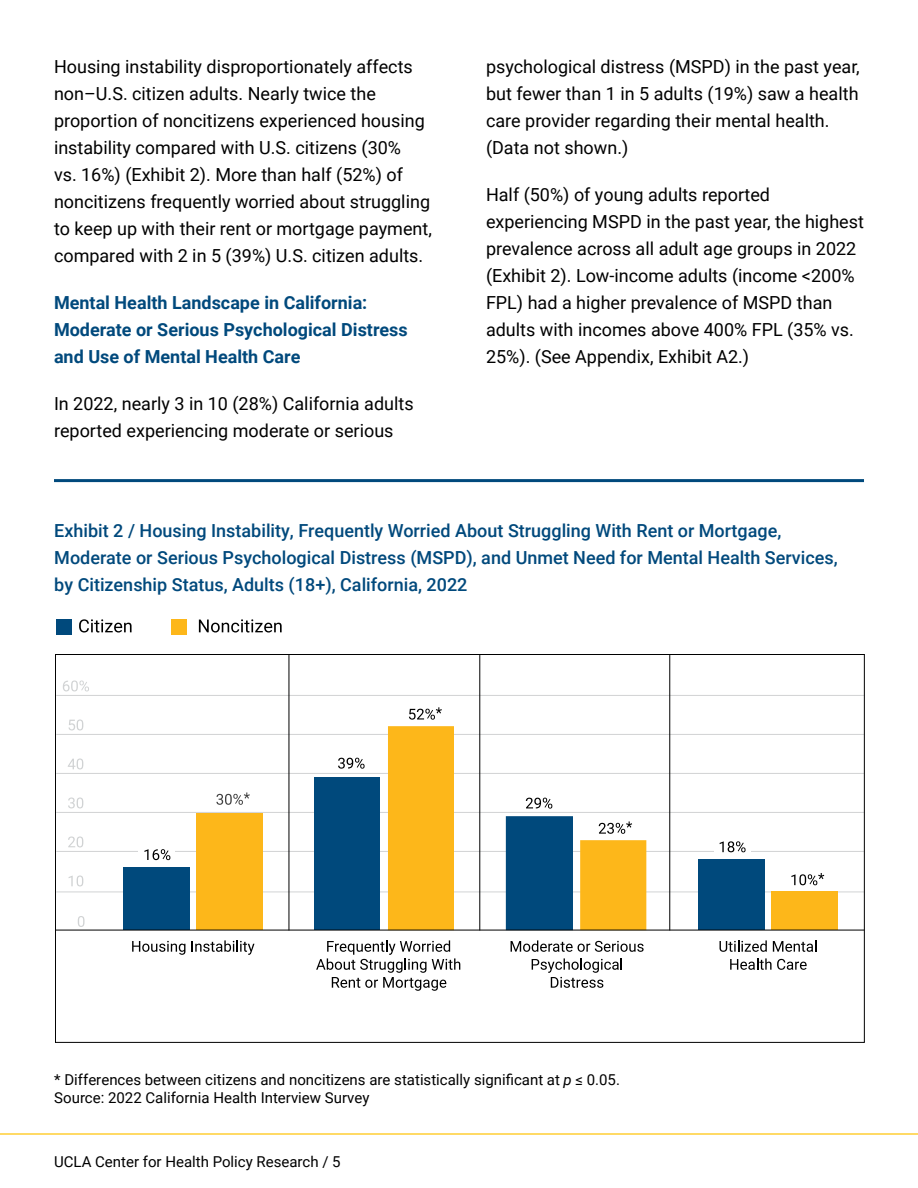
<style>
.page{position:relative;width:918px;height:1188px;background:#fff}
.page>*{position:absolute;margin:0;border:0;box-sizing:border-box;transform-origin:0 0}
.PGS_-_Body_12_18_reg{font:18px/27px "Roboto";color:#000}
.PGS_-_Chart_Title_12_18_med{font:500 18px/27px "Roboto";color:#00497c}
.PGS_-_Body_12_18_reg-2{font:700 18px/27px "Roboto";color:#00497c}
.t1{font:15px/18px "Roboto";color:#000}
.s1{font-style:italic}
</style>
<div class="page">
<hr style="left:0;top:1133px;width:918px;height:2px;background:#ffce35">
<hr style="left:56px;top:695px;width:808px;height:1px;background:#d1d3d4">
<hr style="left:56px;top:734px;width:808px;height:1px;background:#d1d3d4">
<hr style="left:56px;top:773px;width:808px;height:1px;background:#d1d3d4">
<hr style="left:56px;top:812px;width:808px;height:1px;background:#d1d3d4">
<hr style="left:56px;top:851px;width:808px;height:1px;background:#d1d3d4">
<hr style="left:56px;top:892px;width:808px;height:1px;background:#d1d3d4">
<hr style="left:289px;top:655px;width:1px;height:275px;background:#000">
<hr style="left:479px;top:655px;width:1px;height:275px;background:#000">
<hr style="left:669px;top:655px;width:1px;height:275px;background:#000">
<div style="left:698px;top:860px;width:66px;height:70px;background:#00497c"></div>
<div style="left:771px;top:891px;width:67px;height:39px;background:#fdb71a"></div>
<div style="left:506px;top:816px;width:67px;height:114px;background:#00497c"></div>
<div style="left:580px;top:840px;width:66px;height:90px;background:#fdb71a"></div>
<div style="left:315px;top:777px;width:65px;height:153px;background:#00497c"></div>
<div style="left:388px;top:726px;width:66px;height:204px;background:#fdb71a"></div>
<div style="left:123px;top:867px;width:66px;height:63px;background:#00497c"></div>
<div style="left:196px;top:813px;width:67px;height:117px;background:#fdb71a"></div>
<div style="left:57px;top:619px;width:15px;height:15px;background:#00497c"></div>
<div style="left:172px;top:619px;width:15px;height:15px;background:#fdb71a"></div>
<hr style="left:55px;top:930px;width:809px;height:1px;background:#000">
<div style="left:138px;top:848px;width:36px;height:17px;background:#fff"></div>
<div style="left:714px;top:836px;width:37px;height:18px;background:#fff"></div>
<svg style="left:144px;top:849px;width:26px;height:11px"></svg>
<svg style="left:338px;top:758px;width:27px;height:11px"></svg>
<svg style="left:526px;top:798px;width:26px;height:11px"></svg>
<svg style="left:720px;top:841px;width:26px;height:11px"></svg>
<svg style="left:216px;top:792px;width:34px;height:13px"></svg>
<svg style="left:409px;top:707px;width:33px;height:13px"></svg>
<svg style="left:599px;top:821px;width:33px;height:13px"></svg>
<svg style="left:791px;top:873px;width:33px;height:12px"></svg>
<svg style="left:78px;top:916px;width:7px;height:11px"></svg>
<svg style="left:69px;top:876px;width:14px;height:10px"></svg>
<svg style="left:68px;top:837px;width:15px;height:10px"></svg>
<svg style="left:68px;top:798px;width:15px;height:10px"></svg>
<svg style="left:68px;top:759px;width:15px;height:10px"></svg>
<svg style="left:68px;top:720px;width:15px;height:10px"></svg>
<svg style="left:63px;top:681px;width:26px;height:10px"></svg>
<svg style="left:79px;top:619px;width:53px;height:14px"></svg>
<svg style="left:199px;top:619px;width:83px;height:14px"></svg>
<svg style="left:132px;top:941px;width:53px;height:14px"></svg>
<svg style="left:192px;top:940px;width:62px;height:15px"></svg>
<svg style="left:316px;top:940px;width:144px;height:51px"></svg>
<svg style="left:511px;top:940px;width:133px;height:12px"></svg>
<svg style="left:532px;top:958px;width:90px;height:30px"></svg>
<svg style="left:720px;top:940px;width:47px;height:12px"></svg>
<svg style="left:773px;top:940px;width:43px;height:12px"></svg>
<svg style="left:730px;top:958px;width:77px;height:12px"></svg>
<hr style="left:54px;top:479px;width:810px;height:3px;background:#00497c">
<p class="PGS_-_Body_12_18_reg" style="left:54px;top:52px;width:379px">Housing instability disproportionately affects non–U.S. citizen adults. Nearly twice the proportion of noncitizens experienced housing instability compared with U.S. citizens (30%<br>vs. 16%) (Exhibit 2). More than half (52%) of noncitizens frequently worried about struggling to keep up with their rent or mortgage payment, compared with 2 in 5 (39%) U.S. citizen adults.</p>
<p class="PGS_-_Body_12_18_reg-2" style="left:54px;top:289px;width:355px">Mental Health Landscape in California:<br>Moderate or Serious Psychological Distress and Use of Mental Health Care</p>
<p class="PGS_-_Body_12_18_reg" style="left:54px;top:390px;width:361px">In 2022, nearly 3 in 10 (28%) California adults reported experiencing moderate or serious</p>
<p class="PGS_-_Body_12_18_reg" style="left:486px;top:52px;width:375px">psychological distress (MSPD) in the past year, but fewer than 1 in 5 adults (19%) saw a health care provider regarding their mental health. (Data not shown.)</p>
<p class="PGS_-_Body_12_18_reg" style="left:486px;top:181px;width:380px">Half (50%) of young adults reported experiencing MSPD in the past year, the highest prevalence across all adult age groups in 2022 (Exhibit 2). Low-income adults (income &lt;200% FPL) had a higher prevalence of MSPD than adults with incomes above 400% FPL (35% vs.<br>25%). (See Appendix, Exhibit A2.)</p>
<h2 class="PGS_-_Chart_Title_12_18_med" style="left:54px;top:516px;width:785px">Exhibit 2 / Housing Instability, Frequently Worried About Struggling With Rent or Mortgage,<br>Moderate or Serious Psychological Distress (MSPD), and Unmet Need for Mental Health Services, by Citizenship Status, Adults (18+), California, 2022</h2>
<p class="t1" style="left:54px;top:1070px;width:567px">* Differences between citizens and noncitizens are statistically significant at <span class="s1">p</span> ≤ 0.05.<br>Source: 2022 California Health Interview Survey</p>
<p class="t1" style="left:54px;top:1152px;width:288px">UCLA Center for Health Policy Research / 5</p>
</div>
